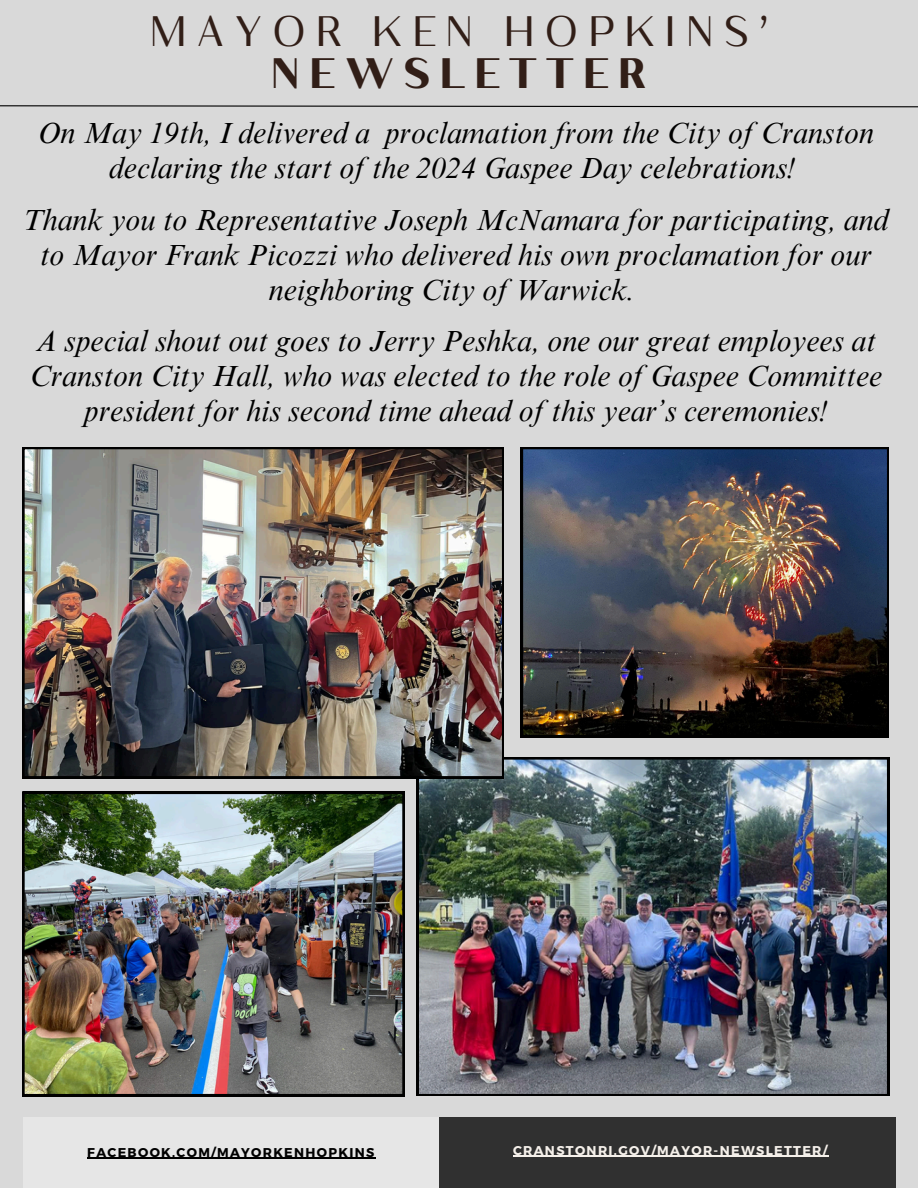
<style>
.page{position:relative;width:918px;height:1188px;background:#d9d9d9}
.page>*{position:absolute;margin:0;border:0;box-sizing:border-box;transform-origin:0 0}
.t1{font:42.6px/41.7px "Kulachat HC";letter-spacing:.205em;color:#311e17;text-align:center}
.t2{font:italic 29.7px/34.8px "Times NRMT Pro";color:#000;text-align:center}
.t3{font:700 12.75px "Montserrat";letter-spacing:.105em;color:#f5f0ea}
.t4{font:700 12.75px "Montserrat";letter-spacing:.105em;color:#000}
.s1{font-weight:700}
</style>
<div class="page">
<svg style="left:0;top:105px;width:918px;height:3px"></svg>
<div style="left:26px;top:1117px;width:870px;height:71px;background:#303030"></div>
<div style="left:23px;top:1117px;width:416px;height:71px;background:#e6e6e6"></div>
<hr style="left:513px;top:1156px;width:316px;height:1px;background:#f5f0ea">
<hr style="left:87px;top:1158px;width:289px;height:1px;background:#000">
<img style="left:417px;top:757px;width:472px;height:339px">
<img style="left:22px;top:447px;width:482px;height:331px">
<img style="left:22px;top:792px;width:383px;height:304px">
<img style="left:521px;top:447px;width:368px;height:290px">
<h1 class="t1" style="left:149px;top:17px;width:622px">MAYOR KEN HOPKINS’<br><span class="s1">NEWSLETTER</span></h1>
<p class="t2" style="left:38px;top:119px;width:838px">On May 19th, I delivered a proclamation from the City of Cranston declaring the start of the 2024 Gaspee Day celebrations!</p>
<p class="t2" style="left:23px;top:206px;width:867px">Thank you to Representative Joseph McNamara for participating, and to Mayor Frank Picozzi who delivered his own proclamation for our neighboring City of Warwick.</p>
<p class="t2" style="left:29px;top:328px;width:854px">A special shout out goes to Jerry Peshka, one our great employees at<br>Cranston City Hall, who was elected to the role of Gaspee Committee president for his second time ahead of this year’s ceremonies!</p>
<h2 class="t4" style="left:87px;top:1144px;width:289px">FACEBOOK.COM/MAYORKENHOPKINS</h2>
<h2 class="t3" style="left:513px;top:1142px;width:316px">CRANSTONRI.GOV/MAYOR-NEWSLETTER/</h2>
</div>
